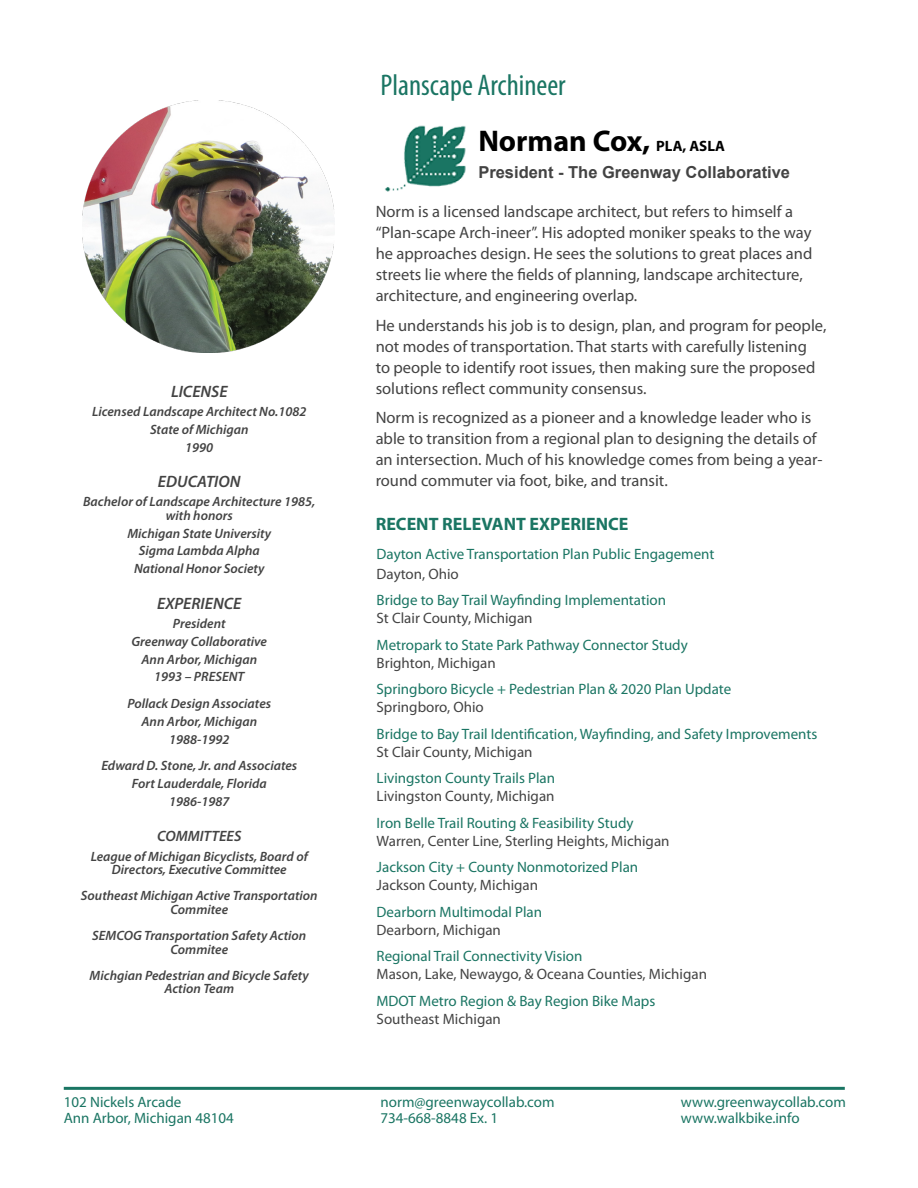
<style>
.page{position:relative;width:918px;height:1188px;background:#fff}
.page>*{position:absolute;margin:0;border:0;box-sizing:border-box;transform-origin:0 0}
.t1{font:condensed 30px "Myriad Pro";color:#1a7563}
.t2{font:700 30px "Myriad Pro";color:#000}
.t3{font:700 18px "Myriad Pro";color:#1a7563}
.Body_Text{font:16.5px/21px "Myriad Pro";color:#434343}
.t4{font:700 16.5px "Arial";color:#434343}
.t5{font:italic 600 16.5px "Myriad Pro";color:#434343}
.t6{font:15px "Myriad Pro";color:#1a7563}
.t7{font:15px "Myriad Pro";color:#434343}
.t8{font:italic 600 15px "Myriad Pro";color:#434343}
.t9{font:italic 600 13.5px/13.5px "Myriad Pro";color:#434343;text-align:center}
.s1{font-size:15px}
</style>
<div class="page">
<img style="left:83px;top:101px;width:252px;height:252px">
<img style="left:385px;top:125px;width:81px;height:67px">
<hr style="left:64px;top:1087px;width:781px;height:3px;background:#1a7563">
<p class="t5" style="left:171px;top:381px;width:58px">LICENSE</p>
<p class="t9" style="left:92px;top:405px;width:216px">Licensed Landscape Architect No.1082</p>
<p class="t9" style="left:150px;top:422px;width:100px">State of Michigan</p>
<p class="t9" style="left:185px;top:440px;width:30px">1990</p>
<p class="t5" style="left:158px;top:471px;width:84px">EDUCATION</p>
<p class="t9" style="left:83px;top:495px;width:234px">Bachelor of Landscape Architecture 1985, with honors</p>
<p class="t9" style="left:127px;top:526px;width:145px">Michigan State University</p>
<p class="t9" style="left:139px;top:544px;width:122px">Sigma Lambda Alpha</p>
<p class="t9" style="left:134px;top:562px;width:132px">National Honor Society</p>
<p class="t5" style="left:157px;top:593px;width:86px">EXPERIENCE</p>
<p class="t9" style="left:173px;top:616px;width:54px">President</p>
<p class="t9" style="left:132px;top:634px;width:137px">Greenway Collaborative</p>
<p class="t9" style="left:141px;top:652px;width:117px">Ann Arbor, Michigan</p>
<p class="t9" style="left:154px;top:670px;width:92px">1993 – PRESENT</p>
<p class="t9" style="left:127px;top:696px;width:145px">Pollack Design Associates</p>
<p class="t9" style="left:141px;top:714px;width:117px">Ann Arbor, Michigan</p>
<p class="t9" style="left:169px;top:732px;width:62px">1988-1992</p>
<p class="t9" style="left:101px;top:759px;width:197px">Edward D. Stone, Jr. and Associates</p>
<p class="t9" style="left:132px;top:776px;width:136px">Fort Lauderdale, Florida</p>
<p class="t9" style="left:169px;top:794px;width:62px">1986-1987</p>
<p class="t8" style="left:157px;top:827px;width:86px">COMMITTEES</p>
<p class="t9" style="left:91px;top:849px;width:219px">League of Michigan Bicyclists, Board of<br>Directors, Executive Committee</p>
<p class="t9" style="left:81px;top:889px;width:238px">Southeast Michigan Active Transportation<br>Commitee</p>
<p class="t9" style="left:92px;top:928px;width:216px">SEMCOG Transportation Safety Action<br>Commitee</p>
<p class="t9" style="left:90px;top:968px;width:221px">Michgian Pedestrian and Bicycle Safety<br>Action Team</p>
<p class="t6" style="left:64px;top:1093px;width:119px">102 Nickels Arcade</p>
<p class="t6" style="left:64px;top:1109px;width:172px">Ann Arbor, Michigan 48104</p>
<p class="t1" style="left:381px;top:67px;width:187px">Planscape Archineer</p>
<p class="t2" style="left:478px;top:122px;width:248px">Norman Cox, <span class="s1">PLA, ASLA</span></p>
<p class="t4" style="left:478px;top:161px;width:313px">President - The Greenway Collaborative</p>
<p class="Body_Text" style="left:376px;top:201px;width:438px">Norm is a licensed landscape architect, but refers to himself a “Plan-scape Arch-ineer”. His adopted moniker speaks to the way he approaches design. He sees the solutions to great places and streets lie where the fields of planning, landscape architecture, architecture, and engineering overlap.</p>
<p class="Body_Text" style="left:376px;top:315px;width:452px">He understands his job is to design, plan, and program for people, not modes of transportation. That starts with carefully listening<br>to people to identify root issues, then making sure the proposed solutions reflect community consensus.</p>
<p class="Body_Text" style="left:376px;top:407px;width:448px">Norm is recognized as a pioneer and a knowledge leader who is able to transition from a regional plan to designing the details of an intersection. Much of his knowledge comes from being a year&shy;round commuter via foot, bike, and transit.</p>
<p class="t3" style="left:376px;top:513px;width:254px">RECENT RELEVANT EXPERIENCE</p>
<p class="t6" style="left:377px;top:545px;width:339px">Dayton Active Transportation Plan Public Engagement</p>
<p class="t7" style="left:377px;top:564px;width:84px">Dayton, Ohio</p>
<p class="t6" style="left:377px;top:591px;width:291px">Bridge to Bay Trail Wayfinding Implementation</p>
<p class="t7" style="left:377px;top:609px;width:157px">St Clair County, Michigan</p>
<p class="t6" style="left:377px;top:635px;width:313px">Metropark to State Park Pathway Connector Study</p>
<p class="t7" style="left:377px;top:653px;width:121px">Brighton, Michigan</p>
<p class="t6" style="left:377px;top:680px;width:356px">Springboro Bicycle + Pedestrian Plan &amp; 2020 Plan Update</p>
<p class="t7" style="left:377px;top:698px;width:109px">Springboro, Ohio</p>
<p class="t6" style="left:377px;top:724px;width:442px">Bridge to Bay Trail Identification, Wayfinding, and Safety Improvements</p>
<p class="t7" style="left:377px;top:742px;width:157px">St Clair County, Michigan</p>
<p class="t6" style="left:377px;top:769px;width:180px">Livingston County Trails Plan</p>
<p class="t7" style="left:377px;top:787px;width:179px">Livingston County, Michigan</p>
<p class="t6" style="left:377px;top:813px;width:258px">Iron Belle Trail Routing &amp; Feasibility Study</p>
<p class="t7" style="left:377px;top:831px;width:294px">Warren, Center Line, Sterling Heights, Michigan</p>
<p class="t6" style="left:377px;top:858px;width:263px">Jackson City + County Nonmotorized Plan</p>
<p class="t7" style="left:377px;top:876px;width:163px">Jackson County, Michigan</p>
<p class="t6" style="left:377px;top:902px;width:167px">Dearborn Multimodal Plan</p>
<p class="t7" style="left:377px;top:920px;width:126px">Dearborn, Michigan</p>
<p class="t6" style="left:377px;top:947px;width:207px">Regional Trail Connectivity Vision</p>
<p class="t7" style="left:377px;top:965px;width:332px">Mason, Lake, Newaygo, &amp; Oceana Counties, Michigan</p>
<p class="t6" style="left:377px;top:991px;width:280px">MDOT Metro Region &amp; Bay Region Bike Maps</p>
<p class="t7" style="left:377px;top:1009px;width:126px">Southeast Michigan</p>
<p class="t6" style="left:381px;top:1093px;width:176px">norm@greenwaycollab.com</p>
<p class="t6" style="left:381px;top:1109px;width:119px">734-668-8848 Ex. 1</p>
<p class="t6" style="left:681px;top:1093px;width:167px">www.greenwaycollab.com</p>
<p class="t6" style="left:681px;top:1109px;width:120px">www.walkbike.info</p>
</div>
